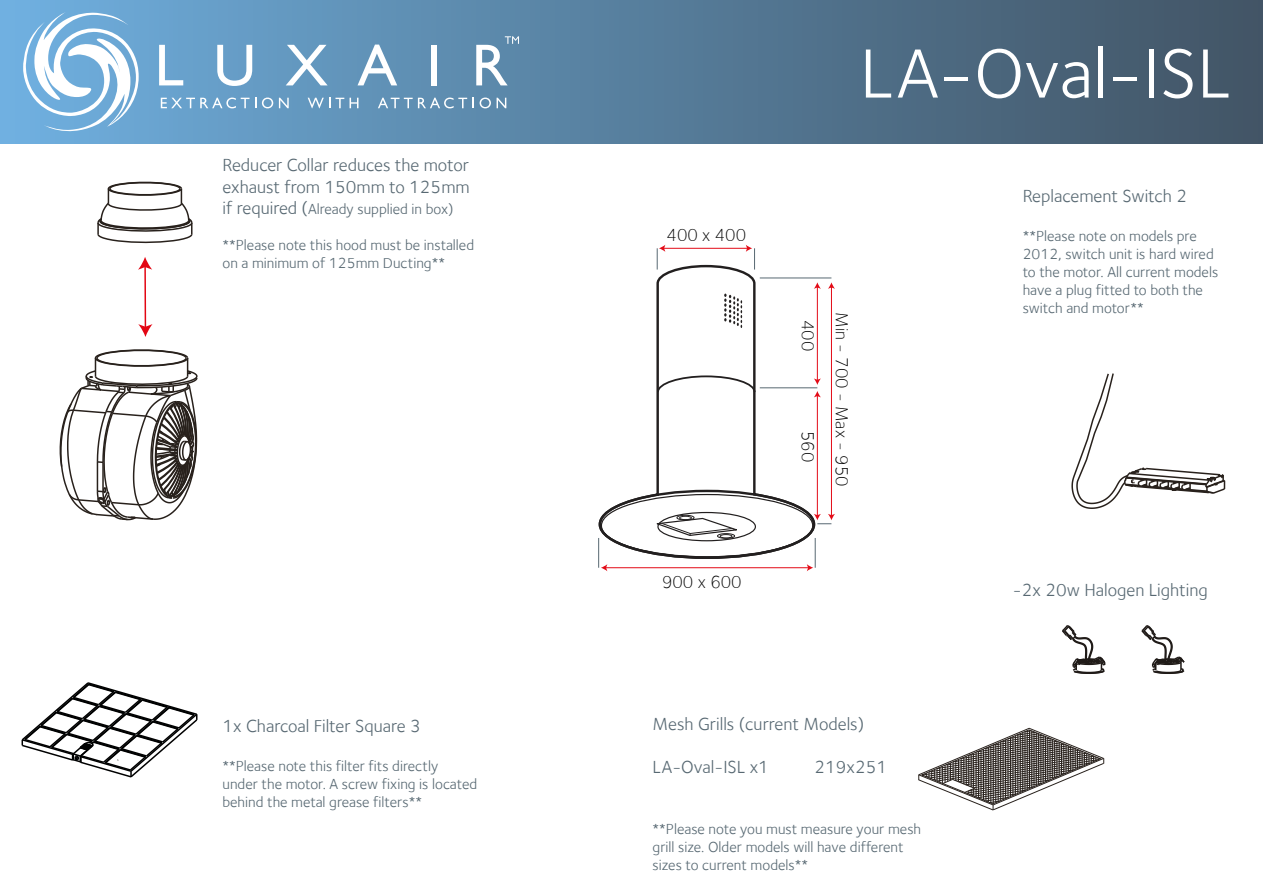
<style>
.page{position:relative;width:1263px;height:893px;background:#fff}
.page>*{position:absolute;margin:0;border:0;box-sizing:border-box;transform-origin:0 0}
.t1{font:72px "Foundry Sterling";color:#fff}
.t2{font:18px/21.6px "Foundry Sterling";color:#576872}
.t3{font:300 18px "Foundry Sterling";color:#000}
.t4{font:15px/18px "Foundry Sterling";color:#576872}
.s1{font-size:18px}
</style>
<div class="page">
<div style="left:0;top:0;width:1262px;height:143px;background:linear-gradient(to right,#6faedd,#415262)"></div>
<svg style="left:918px;top:728px;width:186px;height:82px"></svg>
<svg style="left:1071px;top:373px;width:155px;height:136px"></svg>
<svg style="left:1062px;top:625px;width:44px;height:49px"></svg>
<svg style="left:1141px;top:625px;width:44px;height:49px"></svg>
<svg style="left:97px;top:181px;width:96px;height:63px"></svg>
<svg style="left:59px;top:349px;width:139px;height:172px"></svg>
<hr style="left:144px;top:266px;width:2px;height:62px;background:#e30613">
<svg style="left:138px;top:257px;width:14px;height:13px"></svg>
<svg style="left:138px;top:324px;width:15px;height:13px"></svg>
<svg style="left:21px;top:682px;width:177px;height:96px"></svg>
<svg style="left:599px;top:265px;width:216px;height:294px"></svg>
<svg style="left:656px;top:517px;width:86px;height:20px"></svg>
<svg style="left:724px;top:294px;width:18px;height:34px"></svg>
<hr style="left:815px;top:538px;width:1px;height:30px;background:#586872">
<hr style="left:598px;top:538px;width:1px;height:30px;background:#586872">
<hr style="left:760px;top:278px;width:71px;height:1px;background:#586872">
<hr style="left:760px;top:387px;width:57px;height:1px;background:#586872">
<hr style="left:605px;top:567px;width:204px;height:1px;background:#e30b17">
<svg style="left:601px;top:564px;width:6px;height:7px"></svg>
<svg style="left:807px;top:564px;width:6px;height:7px"></svg>
<hr style="left:817px;top:287px;width:1px;height:93px;background:#e30b17">
<svg style="left:814px;top:282px;width:7px;height:7px"></svg>
<svg style="left:814px;top:378px;width:7px;height:7px"></svg>
<hr style="left:831px;top:287px;width:1px;height:229px;background:#e30b17">
<svg style="left:828px;top:282px;width:7px;height:7px"></svg>
<hr style="left:663px;top:248px;width:85px;height:1px;background:#e30b17">
<svg style="left:746px;top:245px;width:9px;height:25px"></svg>
<svg style="left:657px;top:245px;width:8px;height:25px"></svg>
<hr style="left:817px;top:395px;width:1px;height:121px;background:#e30b17">
<svg style="left:814px;top:391px;width:7px;height:6px"></svg>
<svg style="left:814px;top:514px;width:21px;height:10px"></svg>
<svg style="left:21px;top:12px;width:118px;height:126px"></svg>
<svg style="left:159px;top:45px;width:24px;height:40px"></svg>
<svg style="left:217px;top:45px;width:35px;height:41px"></svg>
<svg style="left:286px;top:45px;width:42px;height:40px"></svg>
<svg style="left:357px;top:45px;width:40px;height:40px"></svg>
<div style="left:431px;top:45px;width:6px;height:40px;background:#fff"></div>
<svg style="left:161px;top:98px;width:88px;height:10px"></svg>
<svg style="left:262px;top:98px;width:11px;height:10px"></svg>
<svg style="left:279px;top:98px;width:10px;height:10px"></svg>
<svg style="left:308px;top:98px;width:36px;height:10px"></svg>
<svg style="left:350px;top:98px;width:8px;height:10px"></svg>
<svg style="left:378px;top:98px;width:96px;height:10px"></svg>
<svg style="left:480px;top:98px;width:11px;height:10px"></svg>
<svg style="left:497px;top:98px;width:9px;height:10px"></svg>
<svg style="left:476px;top:36px;width:43px;height:49px"></svg>
<p class="t2" style="left:222px;top:154px;width:249px">Reducer Collar reduces the motor exhaust from 150mm to 125mm</p>
<p class="t4" style="left:222px;top:200px;width:233px"><span class="s1">if required (</span>Already supplied in box)</p>
<p class="t4" style="left:222px;top:236px;width:253px">**Please note this hood must be installed on a minimum of 125mm Ducting**</p>
<p class="t2" style="left:222px;top:715px;width:200px">1x Charcoal Filter Square 3</p>
<p class="t4" style="left:222px;top:757px;width:256px">**Please note this filter fits directly under the motor. A screw fixing is located behind the metal grease filters**</p>
<p class="t3" style="left:667px;top:225px;width:81px">400 x 400</p>
<p class="t3" style="left:662px;top:571px;width:81px">900 x 600</p>
<h1 class="t1" style="left:860px;top:32px;width:373px">LA-Oval-ISL</h1>
<p class="t3" style="left:818px;top:320px;width:33px;rotate:90deg">400</p>
<p class="t3" style="left:818px;top:431px;width:33px;rotate:90deg">560</p>
<p class="t3" style="left:852px;top:312px;width:176px;rotate:90deg">Min - 700 - Max - 950</p>
<p class="t2" style="left:1023px;top:185px;width:166px">Replacement Switch 2</p>
<p class="t4" style="left:1023px;top:227px;width:197px">**Please note on models pre<br>2012, switch unit is hard wired to the motor. All current models have a plug fitted to both the switch and motor**</p>
<p class="t2" style="left:1013px;top:579px;width:196px">-2x 20w Halogen Lighting</p>
<p class="t2" style="left:653px;top:713px;width:213px">Mesh Grills (current Models)</p>
<p class="t2" style="left:653px;top:756px;width:118px">LA-Oval-ISL x1</p>
<p class="t2" style="left:815px;top:756px;width:74px">219x251</p>
<p class="t4" style="left:653px;top:820px;width:270px">**Please note you must measure your mesh grill size. Older models will have different sizes to current models**</p>
</div>
